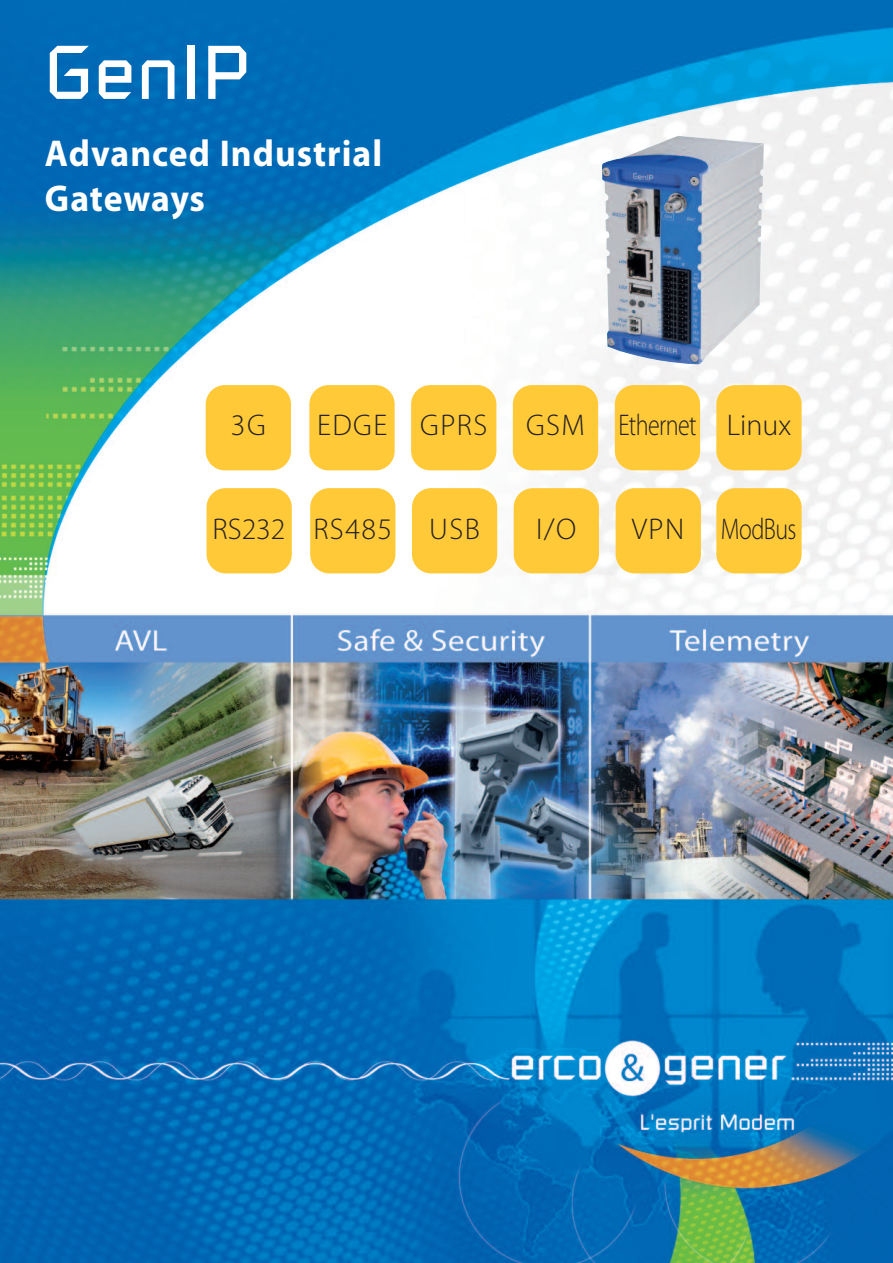
<style>
.page{position:relative;width:893px;height:1263px;background:#fff}
.page>*{position:absolute;margin:0;border:0;box-sizing:border-box;transform-origin:0 0}
.t1{font:75px "Russell Square";letter-spacing:.03em;color:#fff;scale:.95 1}
.t2{font:700 37.5px/45px "Myriad Pro";letter-spacing:.025em;color:#fff;scale:.95 1}
.t3{font:300 30px "Myriad Pro";letter-spacing:.05em;color:#231f20}
.t4{font:300 30px "Myriad Pro";color:#231f20}
.t5{font:300 30px "Myriad Pro";letter-spacing:-.025em;color:#231f20}
.t6{font:300 30px "Myriad Pro";letter-spacing:-.025em;color:#231f20;scale:.8 1}
</style>
<div class="page">
<img style="left:0;top:0;width:893px;height:1263px">
<img style="left:602px;top:136px;width:162px;height:228px">
<div style="left:206px;top:385px;width:85px;height:85px;background:#ffc938;border-radius:19px"></div>
<div style="left:309px;top:385px;width:86px;height:85px;background:#ffc938;border-radius:19px"></div>
<div style="left:411px;top:385px;width:85px;height:85px;background:#ffc938;border-radius:19px"></div>
<div style="left:513px;top:385px;width:85px;height:85px;background:#ffc938;border-radius:19px"></div>
<div style="left:615px;top:385px;width:85px;height:85px;background:#ffc938;border-radius:19px"></div>
<div style="left:716px;top:385px;width:86px;height:85px;background:#ffc938;border-radius:19px"></div>
<div style="left:207px;top:488px;width:85px;height:85px;background:#ffc938;border-radius:19px"></div>
<div style="left:310px;top:488px;width:85px;height:85px;background:#ffc938;border-radius:19px"></div>
<div style="left:412px;top:488px;width:85px;height:85px;background:#ffc938;border-radius:19px"></div>
<div style="left:514px;top:488px;width:85px;height:85px;background:#ffc938;border-radius:19px"></div>
<div style="left:616px;top:488px;width:85px;height:85px;background:#ffc938;border-radius:19px"></div>
<div style="left:716px;top:488px;width:86px;height:85px;background:#ffc938;border-radius:19px"></div>
<h1 class="t1" style="left:45px;top:46px;width:216px">GenIP</h1>
<p class="t2" style="left:45px;top:134px;width:357px">Advanced Industrial<br>Gateways</p>
<p class="t6" style="left:618px;top:414px;width:99px">Ethernet</p>
<p class="t4" style="left:231px;top:414px;width:36px">3G</p>
<p class="t3" style="left:317px;top:414px;width:172px">EDGE GPRS</p>
<p class="t4" style="left:526px;top:414px;width:60px">GSM</p>
<p class="t4" style="left:727px;top:414px;width:66px">Linux</p>
<p class="t3" style="left:213px;top:518px;width:269px">RS232 RS485 USB</p>
<p class="t4" style="left:536px;top:518px;width:41px">I/O</p>
<p class="t5" style="left:632px;top:518px;width:166px">VPN ModBus</p>
</div>
